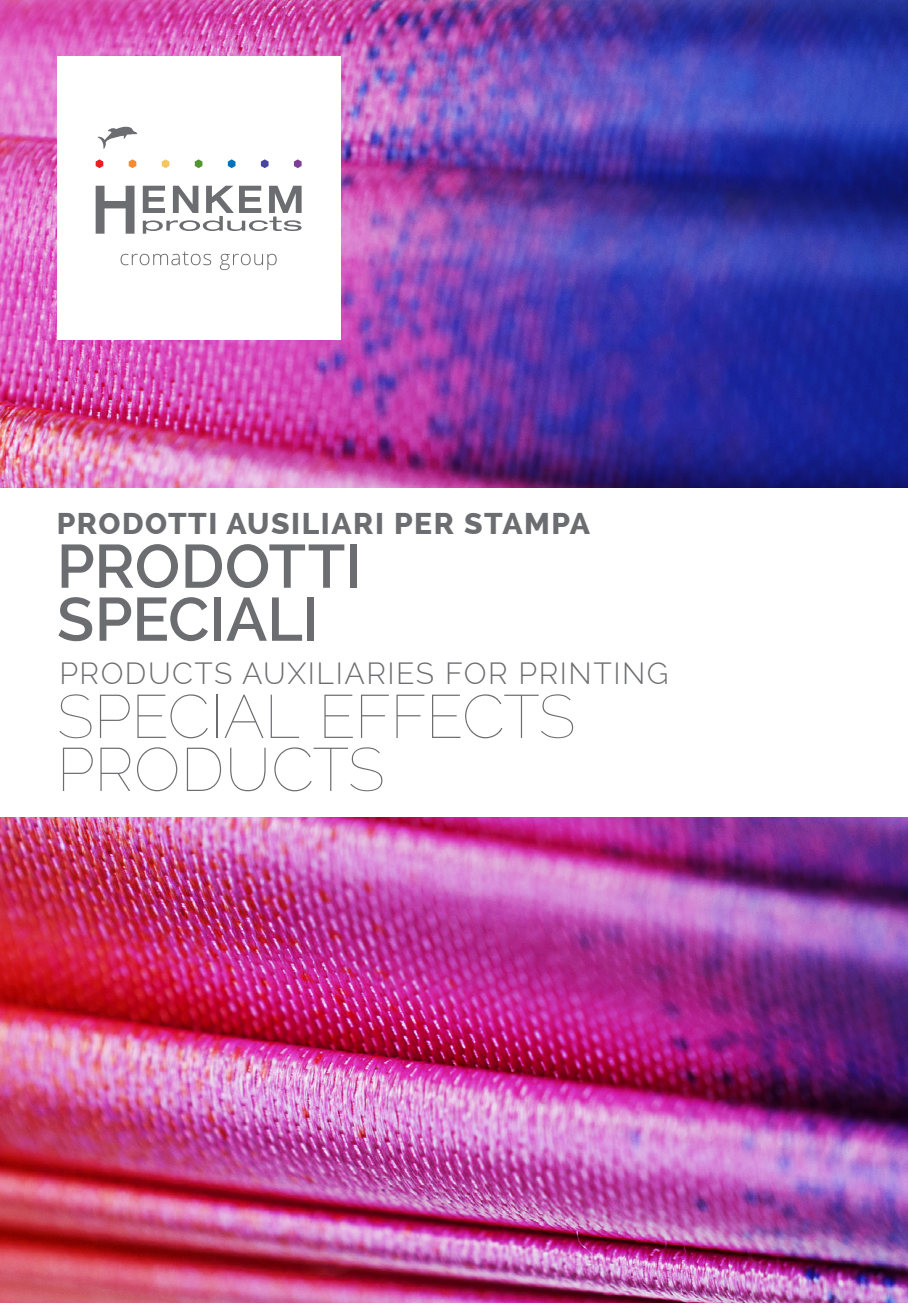
<style>
.page{position:relative;width:908px;height:1304px;background:#fff}
.page>*{position:absolute;margin:0;border:0;box-sizing:border-box;transform-origin:0 0}
.t1{font:100 61px/53px "Raleway";letter-spacing:-.01em;color:#6c6d70}
.t2{font:600 61px/53px "Raleway";letter-spacing:-.005em;color:#6c6d70}
.t3{font:300 30px "Raleway";letter-spacing:.05em;color:#6c6d70}
.t4{font:800 30px "Raleway";letter-spacing:.05em;color:#6c6d70}
</style>
<div class="page">
<img style="left:0;top:0;width:907px;height:1303px">
<div style="left:57px;top:57px;width:283px;height:283px;background:#fff"></div>
<svg style="left:120px;top:251px;width:156px;height:19px"></svg>
<svg style="left:96px;top:127px;width:205px;height:107px"></svg>
<div style="left:0;top:488px;width:907px;height:328px;background:#fff"></div>
<p class="t4" style="left:57px;top:507px;width:534px">PRODOTTI AUSILIARI PER STAMPA</p>
<h1 class="t2" style="left:57px;top:540px;width:306px">PRODOTTI<br>SPECIALI</h1>
<p class="t3" style="left:59px;top:656px;width:610px">PRODUCTS AUXILIARIES FOR PRINTING</p>
<h1 class="t1" style="left:57px;top:690px;width:520px">SPECIAL EFFECTS<br>PRODUCTS</h1>
</div>
